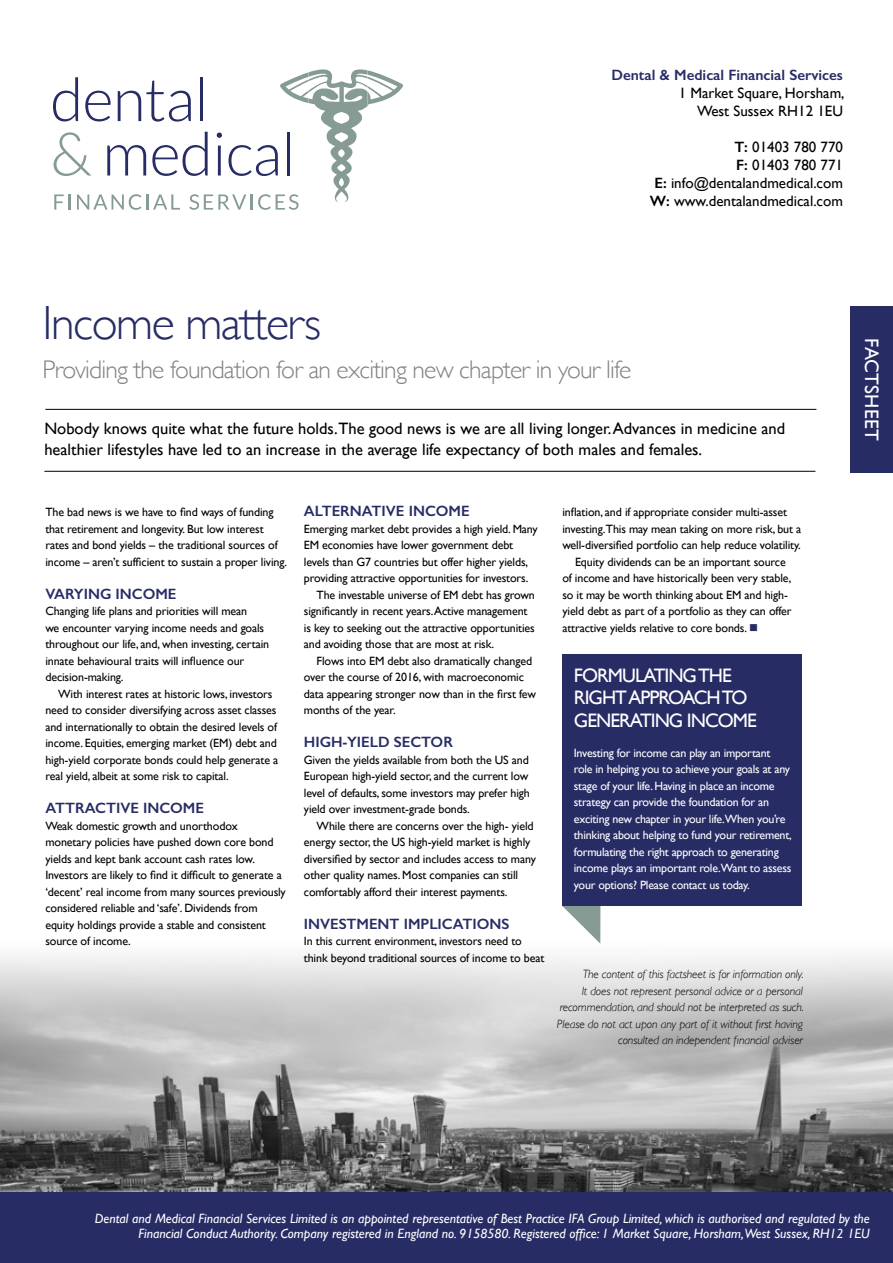
<style>
.page{position:relative;width:893px;height:1263px;background:#fff}
.page>*{position:absolute;margin:0;border:0;box-sizing:border-box;transform-origin:0 0}
.t1{font:300 48px "Gill Sans";letter-spacing:-.03em;color:#272c65}
.t2{font:300 25.5px "Gill Sans";letter-spacing:-.03em;color:#808285}
.t3{font:19.5px/22.5px "Gill Sans";letter-spacing:-.05em;color:#fff}
.t4{font:19.5px "Gill Sans";letter-spacing:.01em;color:#fff}
.t5{font:16.5px/21px "Gill Sans";color:#000}
.t6{font:15px/18px "Gill Sans";color:#000;text-align:right}
.t7{font:600 15px "Gill Sans";color:#272c65}
.t8{font:italic 13.5px/15px "Gill Sans";color:#fff;text-align:right}
.t9{font:12px/16.5px "Gill Sans";letter-spacing:-.01em;color:#000}
.t10{font:12px/16.5px "Gill Sans";letter-spacing:-.02em;color:#fff}
.t11{font:italic 300 12px/16.5px "Gill Sans";letter-spacing:-.01em;color:#000;text-align:right}
.s1{font-weight:600}
.s2{color:#272c65}
</style>
<div class="page">
<img style="left:0;top:926px;width:893px;height:267px">
<hr style="left:44px;top:471px;width:771px;height:1px;background:#000">
<hr style="left:45px;top:409px;width:771px;height:1px;background:#000">
<svg style="left:562px;top:906px;width:38px;height:38px"></svg>
<div style="left:562px;top:655px;width:240px;height:251px;background:#272c65"></div>
<div style="left:0;top:1193px;width:893px;height:70px;background:#272c65"></div>
<div style="left:850px;top:306px;width:43px;height:166px;background:#272c65"></div>
<svg style="left:53px;top:69px;width:350px;height:141px"></svg>
<p class="t7" style="left:611px;top:66px;width:233px">Dental &amp; Medical Financial Services</p>
<p class="t6" style="left:679px;top:84px;width:167px">1 Market Square, Horsham,<br>West Sussex RH12 1EU</p>
<p class="t6" style="left:650px;top:138px;width:195px"><span class="s1">T:</span> 01403 780 770<br><span class="s1">F:</span> 01403 780 771<br><span class="s1">E:</span> info@dentalandmedical.com<br><span class="s1">W:</span> www.dentalandmedical.com</p>
<h1 class="t1" style="left:43px;top:296px;width:280px">Income matters</h1>
<h2 class="t2" style="left:43px;top:355px;width:590px">Providing the foundation for an exciting new chapter in your life</h2>
<h3 class="t5" style="left:44px;top:418px;width:742px">Nobody knows quite what the future holds.The good news is we are all living longer. Advances in medicine and healthier lifestyles have led to an increase in the average life expectancy of both males and females.</h3>
<p class="t9" style="left:45px;top:504px;width:243px">The bad news is we have to find ways of funding that retirement and longevity. But low interest rates and bond yields – the traditional sources of income – aren’t sufficient to sustain a proper living.</p>
<p class="t7" style="left:45px;top:584px;width:133px">VARYING INCOME</p>
<p class="t9" style="left:45px;top:603px;width:225px">Changing life plans and priorities will mean<br>we encounter varying income needs and goals throughout our life, and, when investing, certain innate behavioural traits will influence our decision-making.</p>
<p class="t9" style="left:45px;top:685px;width:234px;text-indent:13px">With interest rates at historic lows, investors need to consider diversifying across asset classes and internationally to obtain the desired levels of income. Equities, emerging market (EM) debt and high-yield corporate bonds could help generate a real yield, albeit at some risk to capital.</p>
<p class="t7" style="left:45px;top:799px;width:160px">ATTRACTIVE INCOME</p>
<p class="t9" style="left:45px;top:817px;width:242px">Weak domestic growth and unorthodox monetary policies have pushed down core bond yields and kept bank account cash rates low.<br>Investors are likely to find it difficult to generate a ‘decent’ real income from many sources previously considered reliable and ‘safe’. Dividends from equity holdings provide a stable and consistent source of income.</p>
<p class="t7" style="left:304px;top:502px;width:167px">ALTERNATIVE INCOME</p>
<p class="t9" style="left:304px;top:520px;width:235px">Emerging market debt provides a high yield. Many</p>
<p class="t9" style="left:304px;top:537px;width:211px">EM economies have lower government debt</p>
<p class="t9" style="left:304px;top:553px;width:226px">levels than G7 countries but offer higher yields,</p>
<p class="t9" style="left:304px;top:570px;width:226px">providing attractive opportunities for investors.</p>
<p class="t9" style="left:317px;top:586px;width:220px">The investable universe of EM debt has grown</p>
<p class="t9" style="left:304px;top:603px;width:225px">significantly in recent years.Active management</p>
<p class="t9" style="left:304px;top:619px;width:233px">is key to seeking out the attractive opportunities</p>
<p class="t9" style="left:304px;top:636px;width:192px">and avoiding those that are most at risk.</p>
<p class="t9" style="left:317px;top:652px;width:217px">Flows into EM debt also dramatically changed</p>
<p class="t9" style="left:304px;top:669px;width:222px">over the course of 2016, with macroeconomic</p>
<p class="t9" style="left:304px;top:685px;width:234px">data appearing stronger now than in the first few</p>
<p class="t9" style="left:304px;top:702px;width:93px">months of the year.</p>
<p class="t7" style="left:304px;top:733px;width:151px">HIGH-YIELD SECTOR</p>
<p class="t9" style="left:304px;top:751px;width:228px">Given the yields available from both the US and European high-yield sector, and the current low level of defaults, some investors may prefer high yield over investment-grade bonds.</p>
<p class="t9" style="left:304px;top:817px;width:234px;text-indent:13px">While there are concerns over the high- yield energy sector, the US high-yield market is highly diversified by sector and includes access to many other quality names. Most companies can still comfortably afford their interest payments.</p>
<p class="t7" style="left:304px;top:914px;width:207px">INVESTMENT IMPLICATIONS</p>
<p class="t9" style="left:304px;top:933px;width:242px">In this current environment, investors need to think beyond traditional sources of income to beat</p>
<p class="t9" style="left:562px;top:504px;width:226px">inflation, and if appropriate consider multi-asset</p>
<p class="t9" style="left:562px;top:520px;width:240px">investing.This may mean taking on more risk, but a</p>
<p class="t9" style="left:562px;top:537px;width:240px">well-diversified portfolio can help reduce volatility.</p>
<p class="t9" style="left:575px;top:553px;width:212px">Equity dividends can be an important source</p>
<p class="t9" style="left:562px;top:570px;width:231px">of income and have historically been very stable,</p>
<p class="t9" style="left:562px;top:586px;width:227px">so it may be worth thinking about EM and high-</p>
<p class="t9" style="left:562px;top:603px;width:231px">yield debt as part of a portfolio as they can offer</p>
<p class="t9" style="left:562px;top:619px;width:197px">attractive yields relative to core bonds. <span class="s2">■</span></p>
<h3 class="t3" style="left:574px;top:664px;width:185px">FORMULATING THE<br>RIGHT APPROACH TO<br>GENERATING INCOME</h3>
<p class="t10" style="left:574px;top:744px;width:219px">Investing for income can play an important role in helping you to achieve your goals at any stage of your life. Having in place an income strategy can provide the foundation for an exciting new chapter in your life.When you’re thinking about helping to fund your retirement, formulating the right approach to generating income plays an important role.Want to assess your options? Please contact us today.</p>
<p class="t11" style="left:557px;top:966px;width:248px">The content of this factsheet is for information only.<br>It does not represent personal advice or a personal recommendation, and should not be interpreted as such.<br>Please do not act upon any part of it without first having consulted an independent financial adviser</p>
<h3 class="t4" style="left:883px;top:338px;width:104px;rotate:90deg">FACTSHEET</h3>
<p class="t8" style="left:95px;top:1210px;width:777px">Dental and Medical Financial Services Limited is an appointed representative of Best Practice IFA Group Limited, which is authorised and regulated by the<br>Financial Conduct Authority. Company registered in England no. 9158580. Registered office: 1 Market Square, Horsham,West Sussex, RH12 1EU</p>
</div>
